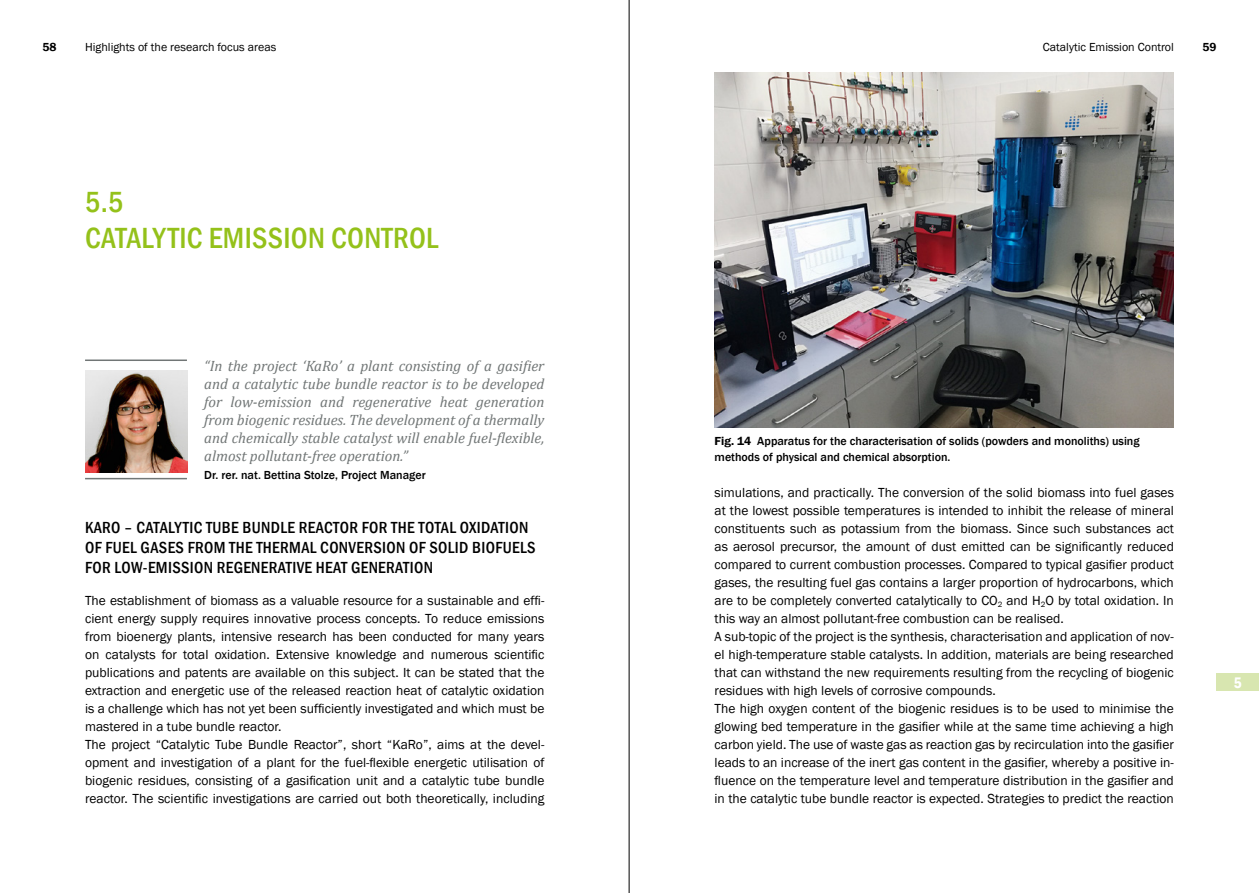
<style>
.page{position:relative;width:1259px;height:893px;background:#fff}
.page>*{position:absolute;margin:0;border:0;box-sizing:border-box;transform-origin:0 0}
.t1{font:500 condensed 30px/36px "Franklin Gothic";letter-spacing:.01em;color:#94c11a}
.t2{font:500 condensed 16.5px/19.8px "Franklin Gothic";letter-spacing:.02em;color:#000}
.Ü1{font:600 condensed 15.75px "Franklin Gothic";color:#fff}
.t3{font:italic 15px/18px "Cambria";color:#717676;text-align:justify}
.t4{font:13.5px/18px "Franklin Gothic";color:#000;text-align:justify}
.BU{font:500 12px/16.5px "Franklin Gothic";color:#000}
.t5{font:12px "Franklin Gothic";color:#000}
.t6{font:600 12px "Franklin Gothic";color:#000}
.s1{font-weight:600}
</style>
<div class="page">
<img style="left:85px;top:370px;width:102px;height:102px">
<hr style="left:85px;top:359px;width:102px;height:2px;background:#717676">
<hr style="left:85px;top:478px;width:102px;height:1px;background:#717676">
<img style="left:714px;top:72px;width:460px;height:356px">
<div style="left:1216px;top:674px;width:43px;height:17px;background:#d8e6b0"></div>
<hr style="left:629px;top:0;width:1px;height:893px;background:#000">
<p class="t6" style="left:43px;top:40px;width:16px">58</p>
<p class="t5" style="left:85px;top:39px;width:193px">Highlights of the -research focus areas</p>
<p class="t5" style="left:1043px;top:39px;width:132px">Catalytic Emission Control</p>
<p class="t6" style="left:1202px;top:40px;width:16px">59</p>
<h2 class="t1" style="left:85px;top:184px;width:355px">5.5<br>CATALYTIC EMISSION CONTROL</h2>
<p class="t3" style="left:204px;top:357px;width:342px">“In the project ‘KaRo’ a plant consisting of a gasifier and a catalytic tube bundle reactor is to be developed for low-emission and regenerative heat generation from biogenic residues. The development of a thermally and chemically stable catalyst will enable fuel-flexible, almost pollutant-free operation.”</p>
<p class="BU" style="left:204px;top:467px;width:223px">Dr. rer. nat. Bettina Stolze, Project Manager</p>
<h3 class="t2" style="left:85px;top:518px;width:452px">KARO – CATALYTIC TUBE BUNDLE REACTOR FOR THE TOTAL OXIDATION<br>OF FUEL GASES FROM THE THERMAL CONVERSION OF SOLID BIOFUELS<br>FOR LOW-EMISSION REGENERATIVE HEAT GENERATION</h3>
<p class="t4" style="left:85px;top:592px;width:461px">The establishment of biomass as a valuable resource for a sustainable and effi&shy;cient energy supply requires innovative process concepts. To reduce emissions from bioenergy plants, intensive research has been conducted for many years on catalysts for total oxidation. Extensive knowledge and numerous scientific publications and patents are available on this subject. It can be stated that the extraction and energetic use of the released reaction heat of catalytic oxidation is a challenge which has not yet been sufficiently investigated and which must be mastered in a tube bundle reactor.</p>
<p class="t4" style="left:85px;top:736px;width:461px">The project “Catalytic Tube Bundle Reactor”, short “KaRo”, aims at the devel&shy;opment and investigation of a plant for the fuel-flexible energetic utilisation of biogenic residues, consisting of a gasification unit and a catalytic tube bundle reactor. The scientific investigations are carried out both theoretically, including</p>
<p class="BU" style="left:714px;top:433px;width:427px"><span class="s1">Fig. 14</span> Apparatus for the characterisation of solids (powders and monoliths) using methods of physical and chemical absorption.</p>
<p class="t4" style="left:714px;top:484px;width:461px">simulations, and practically. The conversion of the solid biomass into fuel gases at the lowest possible temperatures is intended to inhibit the release of mineral constituents such as potassium from the biomass. Since such substances act as aerosol precursor, the amount of dust emitted can be significantly reduced compared to current combustion processes. Compared to typical gasifier product gases, the resulting fuel gas contains a larger proportion of hydrocarbons, which are to be completely converted catalytically to CO<sub>2</sub> and H<sub>2</sub>O by total oxidation. In this way an almost pollutant-free combustion can be realised.</p>
<p class="t4" style="left:714px;top:628px;width:461px">A sub-topic of the project is the synthesis, characterisation and application of nov&shy;el high-temperature stable catalysts. In addition, materials are being researched that can withstand the new requirements resulting from the recycling of biogenic residues with high levels of corrosive compounds.</p>
<p class="t4" style="left:714px;top:700px;width:461px">The high oxygen content of the biogenic residues is to be used to minimise the glowing bed temperature in the gasifier while at the same time achieving a high carbon yield. The use of waste gas as reaction gas by recirculation into the gasifier leads to an increase of the inert gas content in the gasifier, whereby a positive in&shy;fluence on the temperature level and temperature distribution in the gasifier and in the catalytic tube bundle reactor is expected. Strategies to predict the reaction</p>
<p class="Ü1" style="left:1233px;top:672px;width:10px">5</p>
</div>
